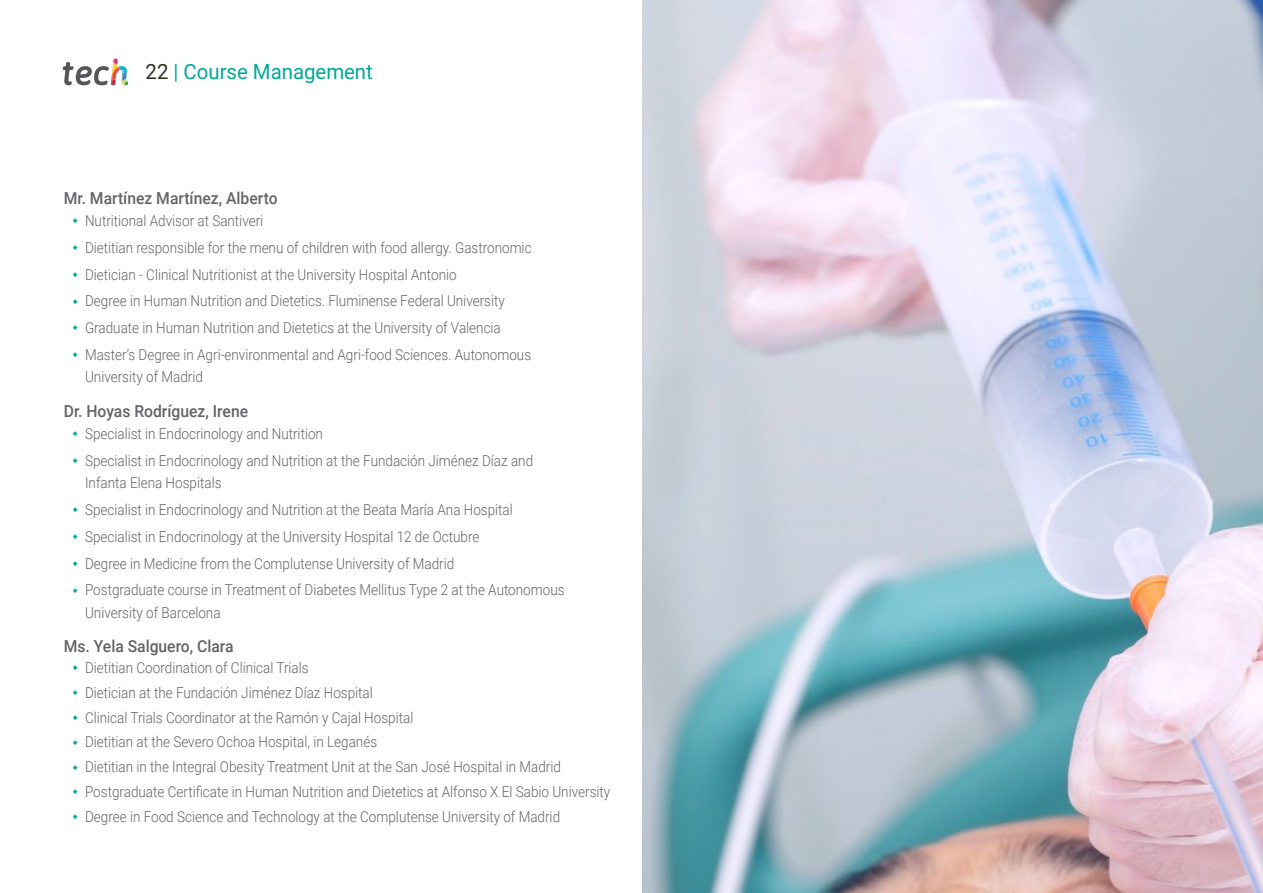
<style>
.page{position:relative;width:1263px;height:893px;background:#fff}
.page>*{position:absolute;margin:0;border:0;box-sizing:border-box;transform-origin:0 0}
.t1{font:21px "Roboto";color:#00a996}
.t2{font:500 16.5px "Roboto";color:#61646a;scale:.95 1}
.t3{font:300 15px/26.7px "Roboto";color:#61646a;scale:.9 1}
.s1{color:#312e20}
</style>
<div class="page">
<svg style="left:63px;top:59px;width:65px;height:27px"></svg>
<img style="left:642px;top:0;width:621px;height:893px">
<h1 class="t1" style="left:146px;top:57px;width:229px"><span class="s1">22</span> | Course Management</h1>
<p class="t2" style="left:64px;top:186px;width:227px">Mr. Martínez Martínez, Alberto</p>
<p class="t3" style="left:85px;top:207px;width:498px">Nutritional Advisor at Santiveri<br>Dietitian responsible for the menu of children with food allergy. Gastronomic Dietician - Clinical Nutritionist at the University Hospital Antonio<br>Degree in Human Nutrition and Dietetics. Fluminense Federal University Graduate in Human Nutrition and Dietetics at the University of Valencia Master’s Degree in Agri-environmental and Agri-food Sciences. Autonomous</p>
<p class="t3" style="left:85px;top:363px;width:133px">University of Madrid</p>
<p class="t2" style="left:64px;top:399px;width:196px">Dr. Hoyas Rodríguez, Irene</p>
<p class="t3" style="left:85px;top:420px;width:499px">Specialist in Endocrinology and Nutrition<br>Specialist in Endocrinology and Nutrition at the Fundación Jiménez Díaz and</p>
<p class="t3" style="left:85px;top:469px;width:534px">Infanta Elena Hospitals<br>Specialist in Endocrinology and Nutrition at the Beata María Ana Hospital Specialist in Endocrinology at the University Hospital 12 de Octubre<br>Degree in Medicine from the Complutense University of Madrid<br>Postgraduate course in Treatment of Diabetes Mellitus Type 2 at the Autonomous</p>
<p class="t3" style="left:85px;top:599px;width:152px">University of Barcelona</p>
<p class="t2" style="left:64px;top:635px;width:180px">Ms. Yela Salguero, Clara</p>
<p class="t3" style="left:85px;top:655px;width:585px;line-height:24.9px">Dietitian Coordination of Clinical Trials<br>Dietician at the Fundación Jiménez Díaz Hospital<br>Clinical Trials Coordinator at the Ramón y Cajal Hospital<br>Dietitian at the Severo Ochoa Hospital, in Leganés<br>Dietitian in the Integral Obesity Treatment Unit at the San José Hospital in Madrid Postgraduate Certificate in Human Nutrition and Dietetics at Alfonso X El Sabio University Degree in Food Science and Technology at the Complutense University of Madrid</p>
</div>
